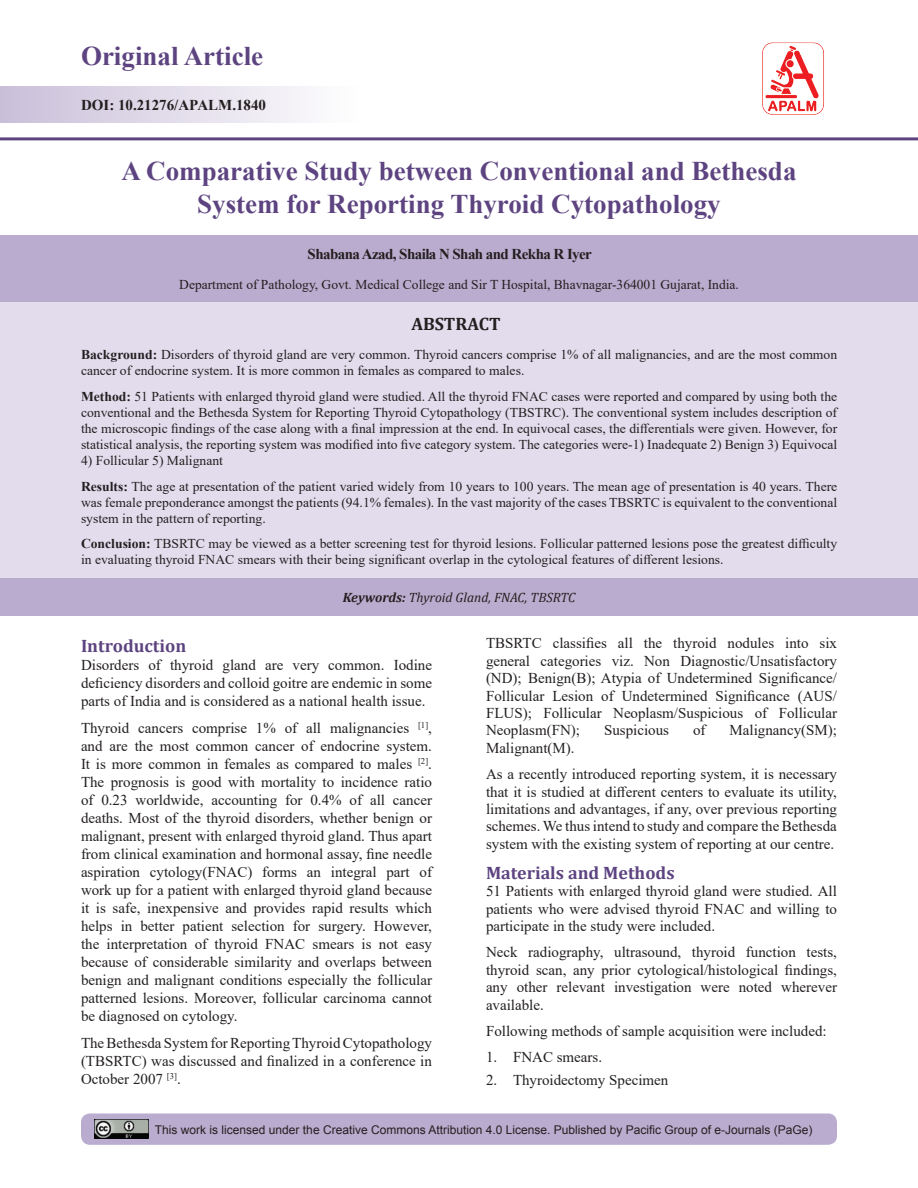
<style>
.page{position:relative;width:918px;height:1188px;background:#fff}
.page>*{position:absolute;margin:0;border:0;box-sizing:border-box;transform-origin:0 0}
.Chap_head{font:700 27px/32.4px "Times New Roman";color:#5d4481;text-align:center}
.Subhead{font:700 18px "Cambria";color:#5d4481}
.Abstract_head{font:700 18px "Cambria";color:#231f20}
.BodyText{font:15px/18px "Times New Roman";color:#231f20;text-align:justify}
.Indent{font:15px "Times New Roman";color:#231f20}
.DOI_No{font:700 15px "Times New Roman";letter-spacing:-.04em;color:#231f20}
.DOI_No-2{font:700 15px "Times New Roman";color:#231f20}
.Abstract_Text{font:13.5px/16.2px "Times New Roman";color:#231f20}
.Address{font:13.5px "Times New Roman";color:#231f20}
.Key_Words{font:italic 13.5px "Cambria";color:#231f20}
.t1{font:12px "Arial";color:#231f20}
.s1{font-weight:700}
</style>
<div class="page">
<div style="left:81px;top:1113px;width:756px;height:32px;background:#baacce;border-radius:9px"></div>
<div style="left:0;top:86px;width:357px;height:37px;background:linear-gradient(to right,#cabfd9,#fefefe)"></div>
<hr style="left:0;top:137px;width:918px;height:3px;background:#5d4481">
<img style="left:94px;top:1120px;width:54px;height:19px">
<img style="left:762px;top:42px;width:62px;height:73px">
<div style="left:0;top:235px;width:918px;height:67px;background:#baacce"></div>
<div style="left:0;top:302px;width:918px;height:276px;background:#e3dced"></div>
<div style="left:0;top:578px;width:918px;height:37px;background:#baacce"></div>
<h1 class="Chap_head" style="left:81px;top:39px;width:184px">Original Article</h1>
<p class="DOI_No-2" style="left:81px;top:94px;width:187px">DOI: 10.21276/APALM.1840</p>
<p class="Chap_head" style="left:121px;top:154px;width:677px">A Comparative Study between Conventional and Bethesda<br>System for Reporting Thyroid Cytopathology</p>
<p class="DOI_No" style="left:308px;top:243px;width:286px">Shabana Azad, Shaila N Shah and Rekha R Iyer</p>
<p class="Address" style="left:179px;top:275px;width:561px">Department of Pathology, Govt. Medical College and Sir T Hospital, Bhavnagar-364001 Gujarat, India.</p>
<p class="Abstract_head" style="left:411px;top:311px;width:91px">ABSTRACT</p>
<p class="Abstract_Text" style="left:81px;top:346px;width:758px"><span class="s1">Background:</span> Disorders of thyroid gland are very common. Thyroid cancers comprise 1% of all malignancies, and are the most common cancer of endocrine system. It is more common in females as compared to males.</p>
<p class="Abstract_Text" style="left:81px;top:388px;width:758px;text-align:justify"><span class="s1">Method:</span> 51 Patients with enlarged thyroid gland were studied. All the thyroid FNAC cases were reported and compared by using both the conventional and the Bethesda System for Reporting Thyroid Cytopathology (TBSTRC). The conventional system includes description of the microscopic findings of the case along with a final impression at the end. In equivocal cases, the differentials were given. However, for statistical analysis, the reporting system was modified into five category system. The categories were-1) Inadequate 2) Benign 3) Equivocal</p>
<p class="Abstract_Text" style="left:81px;top:452px;width:144px">4) Follicular 5) Malignant</p>
<p class="Abstract_Text" style="left:81px;top:478px;width:758px;text-align:justify"><span class="s1">Results:</span> The age at presentation of the patient varied widely from 10 years to 100 years. The mean age of presentation is 40 years. There was female preponderance amongst the patients (94.1% females). In the vast majority of the cases TBSRTC is equivalent to the conventional system in the pattern of reporting.</p>
<p class="Abstract_Text" style="left:81px;top:535px;width:758px"><span class="s1">Conclusion:</span> TBSRTC may be viewed as a better screening test for thyroid lesions. Follicular patterned lesions pose the greatest difficulty in evaluating thyroid FNAC smears with their being significant overlap in the cytological features of different lesions.</p>
<p class="Key_Words" style="left:343px;top:588px;width:234px"><span class="s1">Keywords:</span> Thyroid Gland, FNAC, TBSRTC</p>
<p class="Subhead" style="left:81px;top:633px;width:107px">Introduction</p>
<p class="BodyText" style="left:81px;top:655px;width:353px">Disorders of thyroid gland are very common. Iodine deficiency disorders and colloid goitre are endemic in some parts of India and is considered as a national health issue.</p>
<p class="BodyText" style="left:81px;top:718px;width:353px">Thyroid cancers comprise 1% of all malignancies <sup>[1]</sup>, and are the most common cancer of endocrine system.<br>It is more common in females as compared to males <sup>[2]</sup>.<br>The prognosis is good with mortality to incidence ratio of 0.23 worldwide, accounting for 0.4% of all cancer deaths. Most of the thyroid disorders, whether benign or malignant, present with enlarged thyroid gland. Thus apart from clinical examination and hormonal assay, fine needle aspiration cytology(FNAC) forms an integral part of work up for a patient with enlarged thyroid gland because it is safe, inexpensive and provides rapid results which helps in better patient selection for surgery. However, the interpretation of thyroid FNAC smears is not easy because of considerable similarity and overlaps between benign and malignant conditions especially the follicular patterned lesions. Moreover, follicular carcinoma cannot be diagnosed on cytology.</p>
<p class="BodyText" style="left:81px;top:1033px;width:353px">The Bethesda System for Reporting Thyroid Cytopathology (TBSRTC) was discussed and finalized in a conference in October 2007 <sup>[3]</sup>.</p>
<p class="BodyText" style="left:486px;top:634px;width:353px;line-height:17.4px">TBSRTC classifies all the thyroid nodules into six general categories viz. Non Diagnostic/Unsatisfactory (ND); Benign(B); Atypia of Undetermined Significance/ Follicular Lesion of Undetermined Significance (AUS/ FLUS); Follicular Neoplasm/Suspicious of Follicular Neoplasm(FN);</p>
<p class="BodyText" style="left:604px;top:721px;width:67px">Suspicious</p>
<p class="BodyText" style="left:693px;top:721px;width:14px">of</p>
<p class="BodyText" style="left:730px;top:721px;width:109px">Malignancy(SM);</p>
<p class="BodyText" style="left:486px;top:738px;width:90px">Malignant(M).</p>
<p class="BodyText" style="left:486px;top:765px;width:353px;line-height:17.4px">As a recently introduced reporting system, it is necessary that it is studied at different centers to evaluate its utility, limitations and advantages, if any, over previous reporting schemes. We thus intend to study and compare the Bethesda system with the existing system of reporting at our centre.</p>
<p class="Subhead" style="left:486px;top:860px;width:190px">Materials and Methods</p>
<p class="BodyText" style="left:486px;top:882px;width:353px;line-height:17.4px">51 Patients with enlarged thyroid gland were studied. All patients who were advised thyroid FNAC and willing to participate in the study were included.</p>
<p class="BodyText" style="left:486px;top:943px;width:353px;line-height:17.4px">Neck radiography, ultrasound, thyroid function tests, thyroid scan, any prior cytological/histological findings, any other relevant investigation were noted wherever available.</p>
<p class="BodyText" style="left:486px;top:1021px;width:342px">Following methods of sample acquisition were included:</p>
<p class="Indent" style="left:486px;top:1047px;width:118px">1. FNAC smears.</p>
<p class="Indent" style="left:486px;top:1069px;width:184px">2. Thyroidectomy Specimen</p>
<p class="t1" style="left:155px;top:1121px;width:659px">This work is licensed under the Creative Commons Attribution 4.0 License. Published by Pacific Group of e-Journals (PaGe)</p>
</div>
